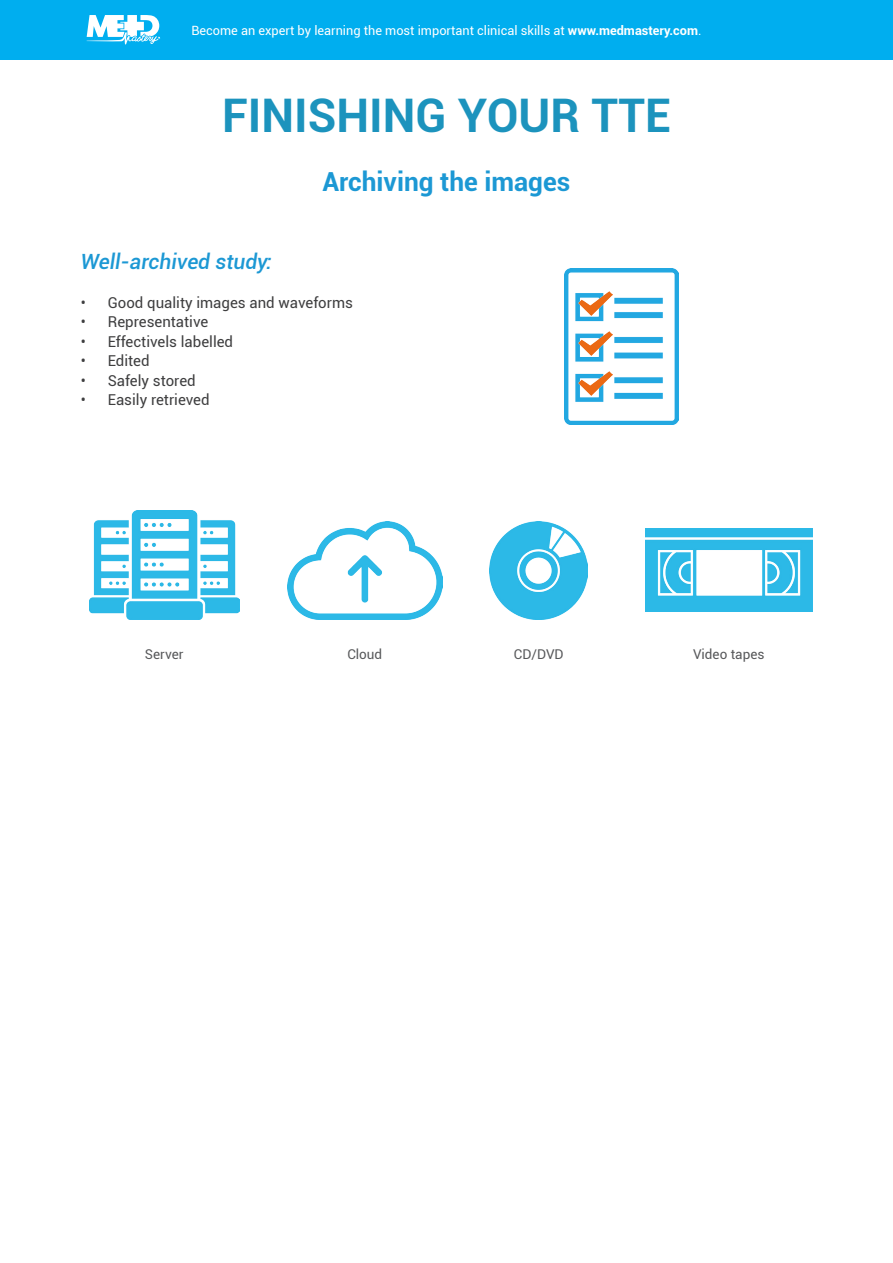
<style>
.page{position:relative;width:893px;height:1263px;background:#fff}
.page>*{position:absolute;margin:0;border:0;box-sizing:border-box;transform-origin:0 0}
.t1{font:700 46.35px "Roboto";color:#1c93bd}
.t2{font:700 26.25px "Roboto";color:#1c98d4}
.t3{font:italic 500 21px "Roboto";color:#1c98d4}
.t4{font:15px "Roboto";color:#3e3e3f}
.t5{font:13.5px "Roboto";color:#57585a}
.t6{font:12.75px "Roboto";color:#fff}
.s1{font-weight:700}
</style>
<div class="page">
<div style="left:0;top:0;width:893px;height:60px;background:#00aeef"></div>
<svg style="left:86px;top:15px;width:74px;height:30px"></svg>
<img style="left:490px;top:522px;width:98px;height:98px">
<img style="left:287px;top:522px;width:155px;height:98px">
<img style="left:89px;top:511px;width:150px;height:109px">
<img style="left:645px;top:528px;width:167px;height:84px">
<img style="left:564px;top:269px;width:115px;height:156px">
<img style="left:579px;top:331px;width:33px;height:25px">
<img style="left:579px;top:371px;width:33px;height:25px">
<img style="left:579px;top:291px;width:33px;height:25px">
<p class="t6" style="left:191px;top:21px;width:512px">Become an expert by learning the most important clinical skills at <span class="s1">www.medmastery.com</span>.</p>
<h1 class="t1" style="left:222px;top:83px;width:450px">FINISHING YOUR TTE</h1>
<h2 class="t2" style="left:323px;top:163px;width:249px">Archiving the images</h2>
<h3 class="t3" style="left:81px;top:246px;width:193px">Well-archived study:</h3>
<p class="t4" style="left:81px;top:292px;width:274px">• Good quality images and waveforms</p>
<p class="t4" style="left:81px;top:311px;width:129px">• Representative</p>
<p class="t4" style="left:81px;top:331px;width:154px">• Effectivels labelled</p>
<p class="t4" style="left:81px;top:350px;width:70px">• Edited</p>
<p class="t4" style="left:81px;top:370px;width:116px">• Safely stored</p>
<p class="t4" style="left:81px;top:389px;width:130px">• Easily retrieved</p>
<p class="t5" style="left:145px;top:644px;width:40px">Server</p>
<p class="t5" style="left:347px;top:644px;width:36px">Cloud</p>
<p class="t5" style="left:514px;top:644px;width:51px">CD/DVD</p>
<p class="t5" style="left:693px;top:644px;width:73px">Video tapes</p>
</div>
